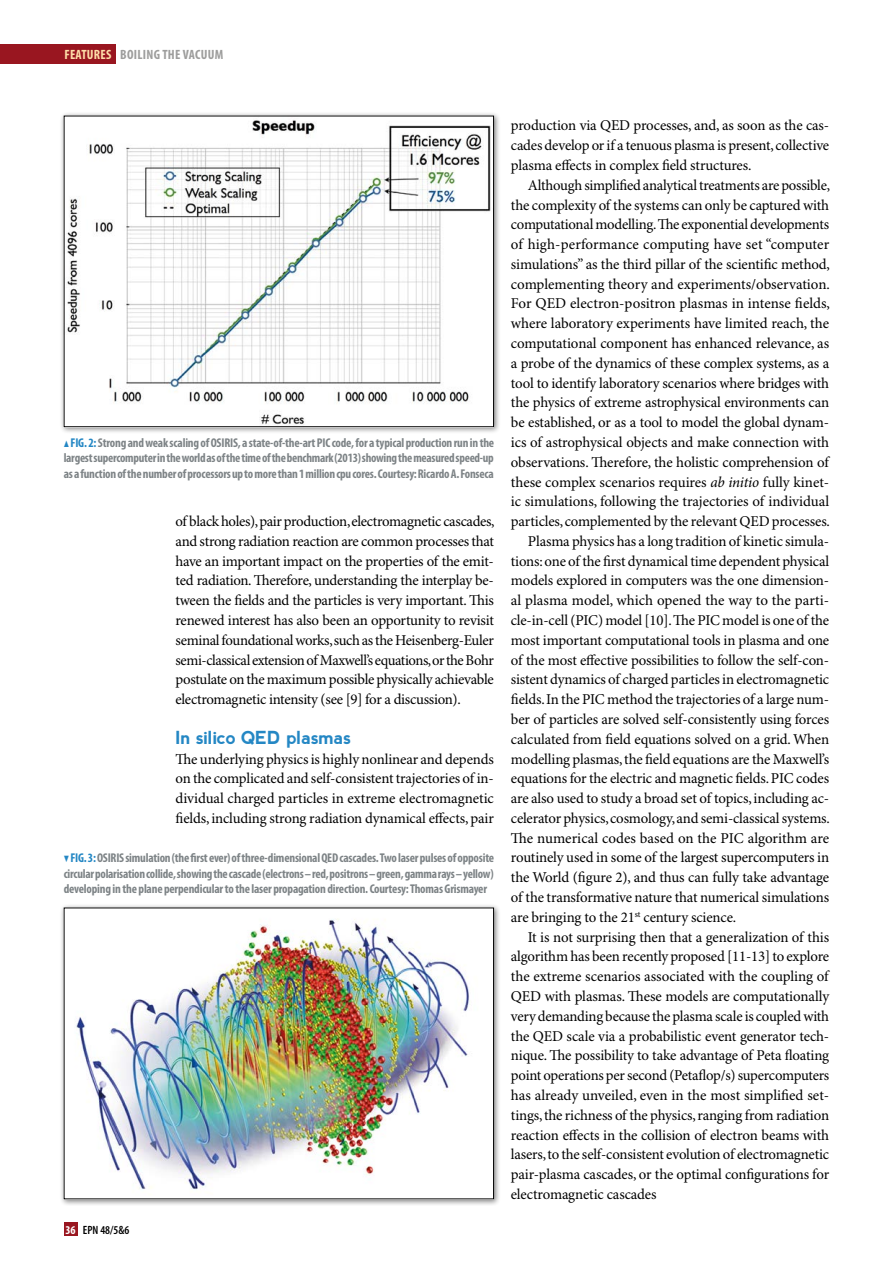
<style>
.page{position:relative;width:893px;height:1263px;background:#fff}
.page>*{position:absolute;margin:0;border:0;box-sizing:border-box;transform-origin:0 0}
.t1{font:700 18px "nevis";letter-spacing:-.015em;color:#2487c4}
.t2{font:15px/19.8px "Minion Pro";letter-spacing:-.01em;color:#000;text-align:justify}
.t3{font:700 condensed 13.5px "Myriad Pro";letter-spacing:.02em;color:#fedea9}
.t4{font:700 condensed 13.5px "Myriad Pro";color:#9d9d9c}
.t5{font:700 condensed 12.75px/15.3px "Myriad Pro";letter-spacing:-.015em;color:#7d8386;text-align:justify}
.t6{font:600 condensed 12px "Myriad Pro";color:#000}
.t7{font:700 condensed 12px "Myriad Pro";color:#fff}
.s1{color:#9d9d9c}
.s2{font-family:"Mathematical Pi Six";font-weight:400;font-stretch:normal;font-size:8.7px;color:#2487c4}
.s3{color:#2487c4}
.s4{font-style:italic}
</style>
<div class="page">
<div style="left:0;top:45px;width:116px;height:19px;background:#991620"></div>
<div style="left:64px;top:1222px;width:13px;height:14px;background:#991620"></div>
<div style="left:60px;top:903px;width:441px;height:303px;background:#000;opacity:.5"></div>
<img style="left:66px;top:910px;width:426px;height:287px">
<div style="left:60px;top:111px;width:441px;height:323px;background:#000;opacity:.5"></div>
<img style="left:66px;top:118px;width:426px;height:307px">
<div style="left:64px;top:116px;width:430px;height:311px;border:1px solid #000"></div>
<p class="t3" style="left:64px;top:47px;width:63px">FEATURES <span class="s1">Boiling</span></p>
<p class="t4" style="left:162px;top:47px;width:47px">the vacuum</p>
<p class="t5" style="left:64px;top:435px;width:432px"><span class="s2">m</span> <span class="s3">FIG. 2:</span> Strong and weak scaling of OSIRIS, a state-of-the-art PIC code, for a typical production run in the largest supercomputer in the world as of the time of the benchmark (2013) showing the measured speed-up as a function of the number of processors up to more than 1 million cpu cores. Courtesy: Ricardo A. Fonseca</p>
<p class="t2" style="left:176px;top:512px;width:321px">of black holes), pair production, electromagnetic cascades, and strong radiation reaction are common processes that have an important impact on the properties of the emit&shy;ted radiation. Therefore, understanding the interplay be&shy;tween the fields and the particles is very important. This renewed interest has also been an opportunity to revisit seminal foundational works, such as the Heisenberg-Euler semi-classical extension of Maxwell’s equations,or the Bohr postulate on the maximum possible physically achievable electromagnetic intensity (see [9] for a discussion).</p>
<p class="t1" style="left:176px;top:727px;width:177px">In silico QED plasmas</p>
<p class="t2" style="left:176px;top:749px;width:320px">The underlying physics is highly nonlinear and depends on the complicated and self-consistent trajectories of in&shy;dividual charged particles in extreme electromagnetic fields, including strong radiation dynamical effects, pair</p>
<p class="t5" style="left:64px;top:851px;width:432px"><span class="s2">.</span> <span class="s3">FIG. 3:</span> OSIRIS simulation (the first ever) of three-dimensional QED cascades. Two laser pulses of opposite circular polarisation collide, showing the cascade (electrons – red, positrons – green, gamma rays – yellow) developing in the plane perpendicular to the laser propagation direction. Courtesy: Thomas Grismayer</p>
<p class="t7" style="left:65px;top:1223px;width:12px">36</p>
<p class="t6" style="left:83px;top:1223px;width:48px">EPN 48/5&amp;6</p>
<p class="t2" style="left:511px;top:116px;width:320px">production via QED processes, and, as soon as the cas&shy;cades develop or if a tenuous plasma is present, collective plasma effects in complex field structures.</p>
<p class="t2" style="left:528px;top:176px;width:304px">Although simplified analytical treatments are possible,</p>
<p class="t2" style="left:511px;top:195px;width:320px">the complexity of the systems can only be captured with</p>
<p class="t2" style="left:511px;top:215px;width:320px">computational modelling. The exponential developments</p>
<p class="t2" style="left:511px;top:235px;width:320px">of high-performance computing have set “computer</p>
<p class="t2" style="left:511px;top:255px;width:321px">simulations” as the third pillar of the scientific method,</p>
<p class="t2" style="left:511px;top:275px;width:321px">complementing theory and experiments/observation.</p>
<p class="t2" style="left:511px;top:294px;width:321px">For QED electron-positron plasmas in intense fields,</p>
<p class="t2" style="left:511px;top:314px;width:320px">where laboratory experiments have limited reach, the</p>
<p class="t2" style="left:511px;top:334px;width:320px">computational component has enhanced relevance, as</p>
<p class="t2" style="left:511px;top:354px;width:320px">a probe of the dynamics of these complex systems, as a</p>
<p class="t2" style="left:511px;top:373px;width:320px">tool to identify laboratory scenarios where bridges with</p>
<p class="t2" style="left:511px;top:393px;width:320px">the physics of extreme astrophysical environments can</p>
<p class="t2" style="left:511px;top:413px;width:320px">be established, or as a tool to model the global dynam-</p>
<p class="t2" style="left:511px;top:433px;width:320px">ics of astrophysical objects and make connection with</p>
<p class="t2" style="left:511px;top:453px;width:319px">observations. Therefore, the holistic comprehension of</p>
<p class="t2" style="left:511px;top:472px;width:320px">these complex scenarios requires <span class="s4">ab initio</span> fully kinet-</p>
<p class="t2" style="left:511px;top:492px;width:320px">ic simulations, following the trajectories of individual</p>
<p class="t2" style="left:511px;top:512px;width:321px">particles, complemented by the relevant QED processes.</p>
<p class="t2" style="left:528px;top:532px;width:303px">Plasma physics has a long tradition of kinetic simula-</p>
<p class="t2" style="left:511px;top:552px;width:320px">tions: one of the first dynamical time dependent physical</p>
<p class="t2" style="left:511px;top:571px;width:320px">models explored in computers was the one dimension-</p>
<p class="t2" style="left:511px;top:591px;width:320px">al plasma model, which opened the way to the parti-</p>
<p class="t2" style="left:511px;top:611px;width:320px">cle-in-cell (PIC) model [10]. The PIC model is one of the</p>
<p class="t2" style="left:511px;top:631px;width:320px">most important computational tools in plasma and one</p>
<p class="t2" style="left:511px;top:650px;width:320px">of the most effective possibilities to follow the self-con-</p>
<p class="t2" style="left:511px;top:670px;width:320px">sistent dynamics of charged particles in electromagnetic</p>
<p class="t2" style="left:511px;top:690px;width:320px">fields. In the PIC method the trajectories of a large num-</p>
<p class="t2" style="left:511px;top:710px;width:320px">ber of particles are solved self-consistently using forces</p>
<p class="t2" style="left:511px;top:730px;width:320px">calculated from field equations solved on a grid. When</p>
<p class="t2" style="left:511px;top:749px;width:320px">modelling plasmas, the field equations are the Maxwell’s</p>
<p class="t2" style="left:511px;top:769px;width:320px">equations for the electric and magnetic fields. PIC codes</p>
<p class="t2" style="left:511px;top:789px;width:320px">are also used to study a broad set of topics, including ac-</p>
<p class="t2" style="left:511px;top:809px;width:321px">celerator physics, cosmology, and semi-classical systems.</p>
<p class="t2" style="left:511px;top:829px;width:320px">The numerical codes based on the PIC algorithm are</p>
<p class="t2" style="left:511px;top:848px;width:320px">routinely used in some of the largest supercomputers in</p>
<p class="t2" style="left:511px;top:868px;width:320px">the World (figure 2), and thus can fully take advantage</p>
<p class="t2" style="left:511px;top:888px;width:320px">of the transformative nature that numerical simulations</p>
<p class="t2" style="left:511px;top:908px;width:227px">are bringing to the 21<sup>st</sup> century science.</p>
<p class="t2" style="left:528px;top:927px;width:303px">It is not surprising then that a generalization of this</p>
<p class="t2" style="left:511px;top:947px;width:320px">algorithm has been recently proposed [11-13] to explore</p>
<p class="t2" style="left:511px;top:967px;width:319px">the extreme scenarios associated with the coupling of</p>
<p class="t2" style="left:511px;top:987px;width:320px">QED with plasmas. These models are computationally</p>
<p class="t2" style="left:511px;top:1007px;width:320px">very demanding because the plasma scale is coupled with</p>
<p class="t2" style="left:511px;top:1026px;width:320px">the QED scale via a probabilistic event generator tech-</p>
<p class="t2" style="left:511px;top:1046px;width:320px">nique. The possibility to take advantage of Peta floating</p>
<p class="t2" style="left:511px;top:1066px;width:320px">point operations per second (Petaflop/s) supercomputers</p>
<p class="t2" style="left:511px;top:1086px;width:320px">has already unveiled, even in the most simplified set-</p>
<p class="t2" style="left:511px;top:1106px;width:320px">tings, the richness of the physics, ranging from radiation</p>
<p class="t2" style="left:511px;top:1125px;width:320px">reaction effects in the collision of electron beams with</p>
<p class="t2" style="left:511px;top:1145px;width:320px">lasers, to the self-consistent evolution of electromagnetic</p>
<p class="t2" style="left:511px;top:1165px;width:320px">pair-plasma cascades, or the optimal configurations for</p>
<p class="t2" style="left:511px;top:1185px;width:147px">electromagnetic cascades</p>
</div>
